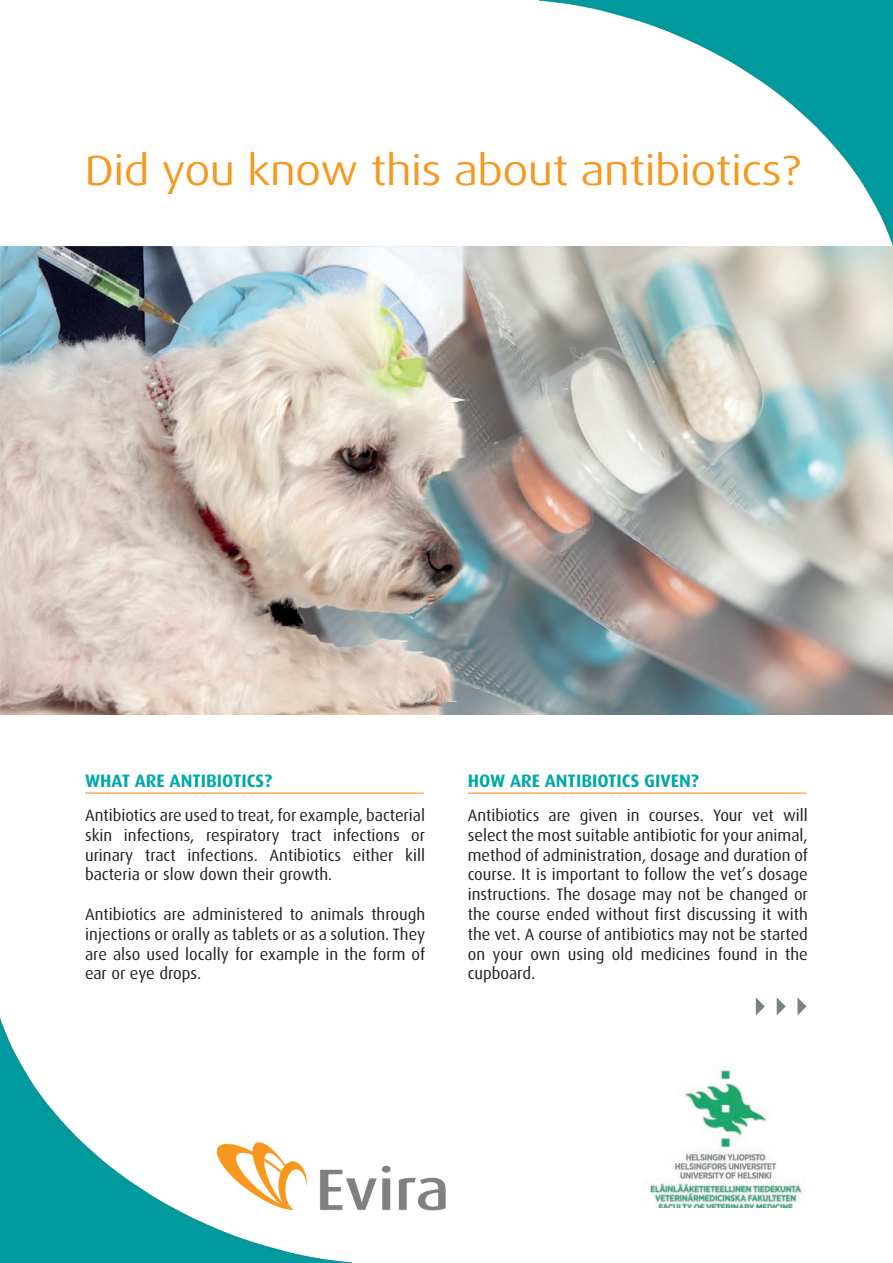
<style>
.page{position:relative;width:893px;height:1263px;background:#fff}
.page>*{position:absolute;margin:0;border:0;box-sizing:border-box;transform-origin:0 0}
.Otsikko{font:42px "Dax Wide";color:#f7971d}
.Kappaleen_pääotsikko{font:700 18px "Dax";color:#00a9a7}
.leipis{font:16.5px/19.8px "Dax";color:#231f20;text-align:justify}
</style>
<div class="page">
<img style="left:352px;top:1165px;width:94px;height:46px">
<img style="left:0;top:1017px;width:352px;height:246px">
<img style="left:645px;top:1066px;width:158px;height:142px">
<img style="left:470px;top:247px;width:423px;height:467px">
<svg style="left:797px;top:997px;width:9px;height:18px"></svg>
<svg style="left:777px;top:998px;width:9px;height:17px"></svg>
<svg style="left:756px;top:997px;width:9px;height:18px"></svg>
<hr style="left:85px;top:792px;width:339px;height:2px;background:#f7971d">
<hr style="left:468px;top:792px;width:338px;height:2px;background:#f7971d">
<img style="left:539px;top:0;width:354px;height:275px">
<img style="left:1px;top:247px;width:469px;height:467px">
<p class="Otsikko" style="left:85px;top:146px;width:717px">Did you know this about antibiotics?</p>
<p class="Kappaleen_pääotsikko" style="left:85px;top:770px;width:189px">WHAT ARE ANTIBIOTICS?</p>
<p class="leipis" style="left:85px;top:805px;width:342px">Antibiotics are used to treat, for example, bacterial skin infections, respiratory tract infections or urinary tract infections. Antibiotics either kill bacteria or slow down their growth.</p>
<p class="leipis" style="left:85px;top:904px;width:342px">Antibiotics are administered to animals through injections or orally as tablets or as a solution. They are also used locally for example in the form of ear or eye drops.</p>
<p class="Kappaleen_pääotsikko" style="left:468px;top:770px;width:233px">HOW ARE ANTIBIOTICS GIVEN?</p>
<p class="leipis" style="left:468px;top:805px;width:342px">Antibiotics are given in courses. Your vet will select the most suitable antibiotic for your animal, method of administration, dosage and duration of course. It is important to follow the vet’s dosage instructions. The dosage may not be changed or the course ended without first discussing it with the vet. A course of antibiotics may not be started on your own using old medicines found in the cupboard.</p>
</div>
